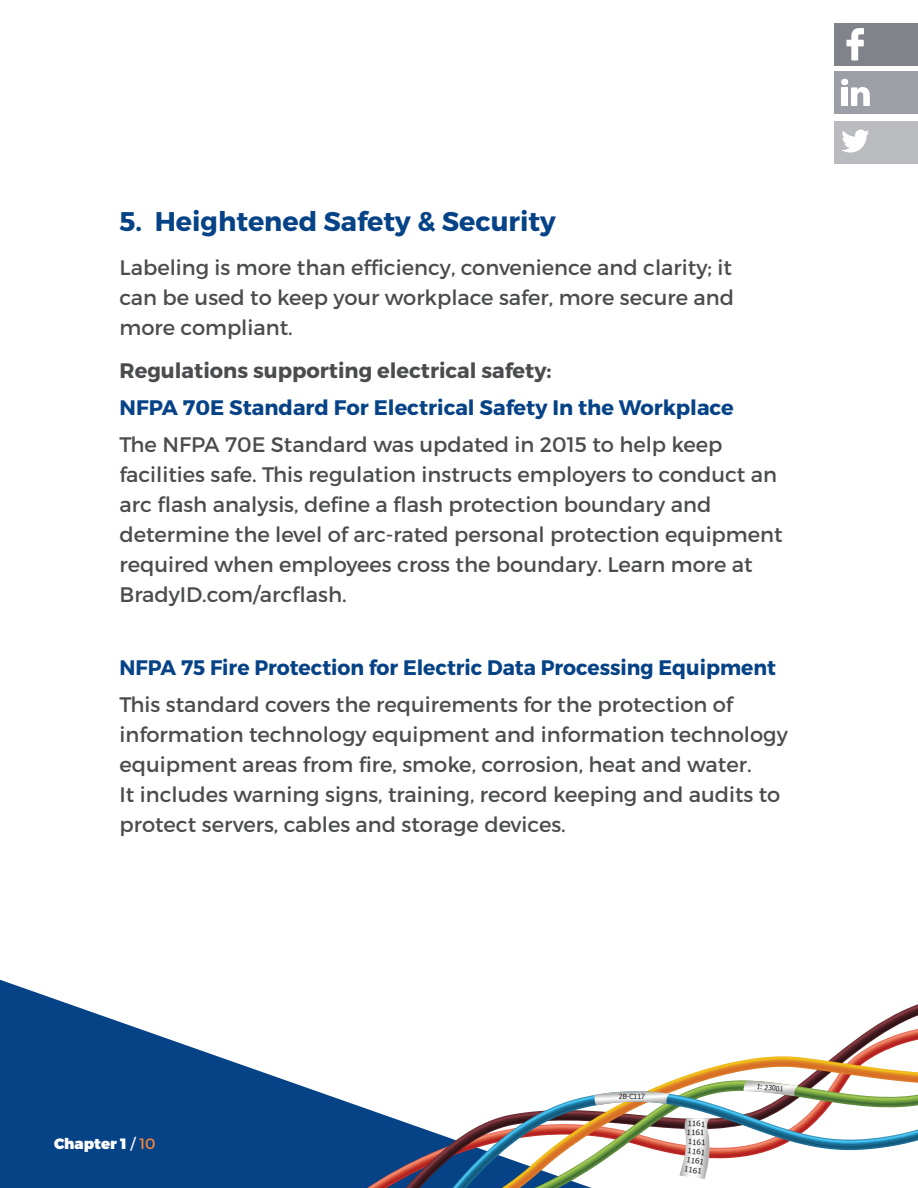
<style>
.page{position:relative;width:918px;height:1188px;background:#fff}
.page>*{position:absolute;margin:0;border:0;box-sizing:border-box;transform-origin:0 0}
.t1{font:700 27px "Montserrat";color:#054286}
.t2{font:21px/30px "Montserrat";color:#4b4c4d}
.t3{font:700 21px "Montserrat";color:#054286}
.t4{font:700 21px "Montserrat";color:#4b4c4d}
.t5{font:900 15px "Montserrat";color:#fff}
.t6{font:7.5px/8.7px "Tahoma";color:#201d1e;scale:1.08 1}
.t7{font:7.05px "Tahoma";letter-spacing:-.01em;color:#201d1e}
.s1{font-weight:400}
.s2{font-weight:400;color:#f58638}
</style>
<div class="page">
<svg style="left:0;top:980px;width:367px;height:208px;fill:#054286"></svg>
<svg style="left:367px;top:1109px;width:39px;height:79px;background:#325488"></svg>
<svg style="left:406px;top:1004px;width:512px;height:184px"></svg>
<svg style="left:502px;top:1056px;width:416px;height:35px"></svg>
<svg style="left:452px;top:1091px;width:82px;height:97px"></svg>
<svg style="left:534px;top:1080px;width:384px;height:108px"></svg>
<div style="left:835px;top:71px;width:83px;height:42px;background:#9c9fa5"></div>
<svg style="left:841px;top:79px;width:29px;height:27px"></svg>
<div style="left:835px;top:121px;width:83px;height:42px;background:#babbbe"></div>
<svg style="left:842px;top:130px;width:27px;height:23px"></svg>
<div style="left:835px;top:24px;width:83px;height:42px;background:#80838a"></div>
<svg style="left:846px;top:28px;width:18px;height:32px"></svg>
<p class="t1" style="left:120px;top:205px;width:438px">5. Heightened Safety &amp; Security</p>
<p class="t2" style="left:120px;top:252px;width:616px;text-align:justify">Labeling is more than efficiency, convenience and clarity; it can be used to keep your workplace safer, more secure and more compliant.</p>
<p class="t4" style="left:120px;top:358px;width:434px">Regulations supporting electrical safety:</p>
<p class="t3" style="left:120px;top:395px;width:616px">NFPA 70E Standard For Electrical Safety In the Workplace</p>
<p class="t2" style="left:120px;top:429px;width:665px">The NFPA 70E Standard was updated in 2015 to help keep facilities safe. This regulation instructs employers to conduct an arc flash analysis, define a flash protection boundary and determine the level of arc-rated personal protection equipment required when employees cross the boundary. Learn more at BradyID.com/arcflash.</p>
<p class="t3" style="left:120px;top:655px;width:658px">NFPA 75 Fire Protection for Electric Data Processing Equipment</p>
<p class="t2" style="left:120px;top:690px;width:670px">This standard covers the requirements for the protection of information technology equipment and information technology equipment areas from fire, smoke, corrosion, heat and water.<br>It includes warning signs, training, record keeping and audits to protect servers, cables and storage devices.</p>
<p class="t5" style="left:54px;top:1134px;width:103px">Chapter 1 <span class="s1">/</span> <span class="s2">10</span></p>
<p class="t7" style="left:619px;top:1092px;width:28px">2B-C117</p>
<p class="t6" style="left:687px;top:1118px;width:18px;rotate:3deg">1161<br>1161</p>
<p class="t6" style="left:688px;top:1137px;width:18px;rotate:3deg">1161</p>
<p class="t6" style="left:688px;top:1146px;width:18px;rotate:7deg">1161</p>
<p class="t6" style="left:687px;top:1154px;width:19px;line-height:9.8px;rotate:9deg">1161<br>1161</p>
<p class="t7" style="left:758px;top:1081px;width:28px;rotate:7deg">I: 23001</p>
</div>
